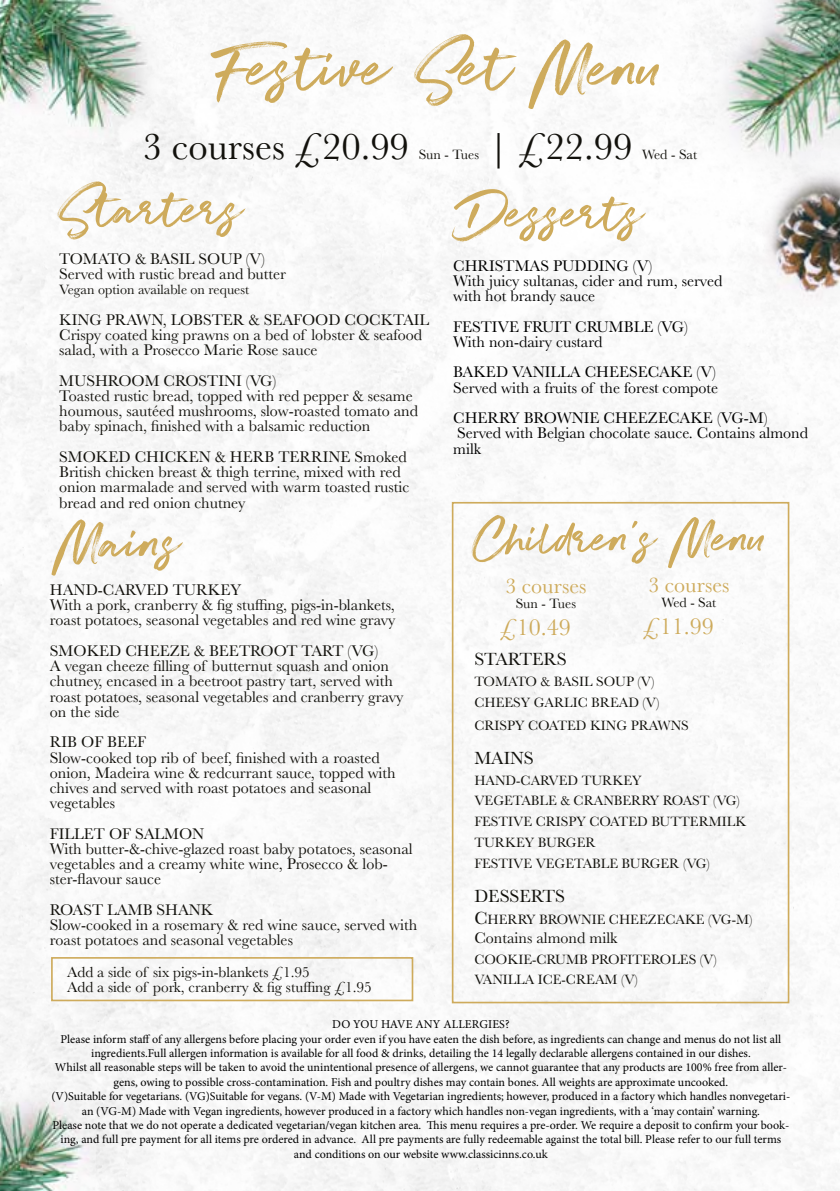
<style>
.page{position:relative;width:840px;height:1191px;background:#fff}
.page>*{position:absolute;margin:0;border:0;box-sizing:border-box;transform-origin:0 0}
.t1{font:80px "Super Fly One";color:#ceab5c}
.t2{font:64.6px "Super Fly One";color:#ceab5c}
.t3{font:58.8px "Super Fly One";color:#ceab5c}
.t4{font:38.6px "Baskerville";color:#12110c}
.t5{font:24px "Baskerville";color:#ceab5c}
.t6{font:22px "Baskerville";color:#ceab5c}
.t7{font:18.2px "Baskerville";color:#12110c}
.t8{font:16px/15.2px "Baskerville";color:#12110c}
.t9{font:16px/15.2px "Baskerville";color:#000}
.t10{font:15.2px/15.2px "Baskerville";color:#12110c}
.t11{font:14px/20.8px "Baskerville";color:#12110c}
.t12{font:12px/14.4px "Minion Pro";color:#000;text-align:center}
.s1{font-family:"Bask Old Face"}
.s2{font-size:18.2px}
</style>
<div class="page">
<img style="left:0;top:0;width:199px;height:141px">
<img style="left:0;top:1049px;width:96px;height:142px">
<img style="left:644px;top:0;width:195px;height:308px">
<div style="left:51px;top:957px;width:362px;height:44px;border:2px solid #ceab5c"></div>
<div style="left:451px;top:502px;width:338px;height:501px;border:2px solid #ceab5c"></div>
<h1 class="t1" style="left:215px;top:21px;width:449px">Festive Set Menu</h1>
<h3 class="t4" style="left:143px;top:122px;width:267px">3 courses £20.99</h3>
<p class="t11" style="left:418px;top:145px;width:62px">Sun - Tues</p>
<h3 class="t4" style="left:488px;top:122px;width:145px">| £22.99</h3>
<p class="t11" style="left:641px;top:145px;width:56px">Wed - Sat</p>
<h2 class="t2" style="left:59px;top:171px;width:185px">Starters</h2>
<h2 class="t2" style="left:460px;top:175px;width:185px">Desserts</h2>
<p class="t8" style="left:59px;top:251px;width:228px">TOMATO &amp; BASIL SOUP (V)<br>Served with rustic bread and butter</p>
<p class="t11" style="left:59px;top:279px;width:191px">Vegan option available on request</p>
<p class="t8" style="left:59px;top:312px;width:371px">KING PRAWN, LOBSTER &amp; SEAFOOD COCKTAIL<br>Crispy coated king prawns on a bed of lobster &amp; seafood salad, with a Prosecco Marie Rose sauce</p>
<p class="t8" style="left:59px;top:373px;width:360px">MUSHROOM CROSTINI (VG)<br>Toasted rustic bread, topped with red pepper &amp; sesame houmous, sautéed mushrooms, slow-roasted tomato and baby spinach, finished with a balsamic reduction</p>
<p class="t8" style="left:59px;top:449px;width:351px">SMOKED CHICKEN &amp; HERB TERRINE Smoked British chicken breast &amp; thigh terrine, mixed with red onion marmalade and served with warm toasted rustic bread and red onion chutney</p>
<h2 class="t2" style="left:59px;top:505px;width:123px">Mains</h2>
<p class="t8" style="left:50px;top:582px;width:347px">HAND-CARVED TURKEY<br>With a pork, cranberry &amp; fig stuffing, pigs-in-blankets, roast potatoes, seasonal vegetables and red wine gravy</p>
<p class="t8" style="left:50px;top:643px;width:355px">SMOKED CHEEZE &amp; BEETROOT TART (VG)<br>A vegan cheeze filling of butternut squash and onion chutney, encased in a beetroot pastry tart, served with roast potatoes, seasonal vegetables and cranberry gravy on the side</p>
<p class="t8" style="left:50px;top:734px;width:347px">RIB OF BEEF<br>Slow-cooked top rib of beef, finished with a roasted onion, Madeira wine &amp; redcurrant sauce, topped with chives and served with roast potatoes and seasonal vegetables</p>
<p class="t8" style="left:50px;top:826px;width:364px">FILLET OF SALMON<br>With butter-&amp;-chive-glazed roast baby potatoes, seasonal vegetables and a creamy white wine, Prosecco &amp; lob&shy;ster-flavour sauce</p>
<p class="t8" style="left:50px;top:902px;width:368px">ROAST LAMB SHANK<br>Slow-cooked in a rosemary &amp; red wine sauce, served with roast potatoes and seasonal vegetables</p>
<p class="t10" style="left:67px;top:964px;width:306px">Add a side of six pigs-in-blankets £1.95<br>Add a side of pork, cranberry &amp; fig stuffing £1.95</p>
<p class="t9" style="left:453px;top:258px;width:270px">CHRISTMAS PUDDING (V)<br>With juicy sultanas, cider and rum, served with hot brandy sauce</p>
<p class="t9" style="left:453px;top:319px;width:236px">FESTIVE FRUIT CRUMBLE (VG)<br>With non-dairy cus<span class="s1">t</span>ard</p>
<p class="t9" style="left:453px;top:365px;width:266px">BAKED VANILLA CHEESECAKE (V)<br>Served with a fruits of the fores<span class="s1">t</span> compote</p>
<p class="t9" style="left:453px;top:410px;width:356px">CHERRY BROWNIE CHEEZECAKE (VG-M)<br>Served with Belgian chocolate sauce. Contains almond milk</p>
<h3 class="t3" style="left:475px;top:503px;width:293px">Children’s Menu</h3>
<h3 class="t6" style="left:505px;top:572px;width:82px">3 courses</h3>
<p class="t11" style="left:515px;top:593px;width:62px">Sun - Tues</p>
<h3 class="t5" style="left:499px;top:612px;width:72px">£10.49</h3>
<h3 class="t6" style="left:648px;top:570px;width:82px">3 courses</h3>
<p class="t11" style="left:661px;top:592px;width:56px">Wed - Sat</p>
<h3 class="t5" style="left:642px;top:611px;width:72px">£11.99</h3>
<p class="t7" style="left:474px;top:648px;width:94px">STARTERS</p>
<p class="t11" style="left:474px;top:671px;width:186px">TOMATO &amp; BASIL SOUP (V)<br>CHEESY GARLIC BREAD (V)</p>
<p class="t11" style="left:474px;top:715px;width:216px">CRISPY COATED KING PRAWNS</p>
<p class="t7" style="left:474px;top:746px;width:61px">MAINS</p>
<p class="t11" style="left:474px;top:770px;width:273px">HAND-CARVED TURKEY<br>VEGETABLE &amp; CRANBERRY ROAST (VG)<br>FESTIVE CRISPY COATED BUTTERMILK<br>TURKEY BURGER<br>FESTIVE VEGETABLE BURGER (VG)</p>
<p class="t7" style="left:474px;top:884px;width:92px">DESSERTS</p>
<p class="t11" style="left:474px;top:908px;width:279px"><span class="s2">C</span>HERRY BROWNIE CHEEZECAKE (VG-M)</p>
<p class="t8" style="left:474px;top:930px;width:145px">Contains almond milk</p>
<p class="t11" style="left:474px;top:948px;width:244px">COOKIE-CRUMB PROFITEROLES (V)<br>VANILLA ICE-CREAM (V)</p>
<p class="t12" style="left:51px;top:1017px;width:740px">DO YOU HAVE ANY ALLERGIES?<br>Please inform staff of any allergens before placing your order even if you have eaten the dish before, as ingredients can change and menus do not list all ingredients.Full allergen information is available for all food &amp; drinks, detailing the 14 legally declarable allergens contained in our dishes.<br>Whilst all reasonable steps will be taken to avoid the unintentional presence of allergens, we cannot guarantee that any products are 100% free from aller&shy;gens, owing to possible cross-contamination. Fish and poultry dishes may contain bones. All weights are approximate uncooked.<br>(V)Suitable for vegetarians. (VG)Suitable for vegans. (V-M) Made with Vegetarian ingredients; however, produced in a factory which handles nonvegetari&shy;an (VG-M) Made with Vegan ingredients, however produced in a factory which handles non-vegan ingredients, with a ‘may contain’ warning.<br>Please note that we do not operate a dedicated vegetarian/vegan kitchen area. This menu requires a pre-order. We require a deposit to confirm your book&shy;ing, and full pre payment for all items pre ordered in advance. All pre payments are fully redeemable against the total bill. Please refer to our full terms and conditions on our website www.classicinns.co.uk</p>
</div>
